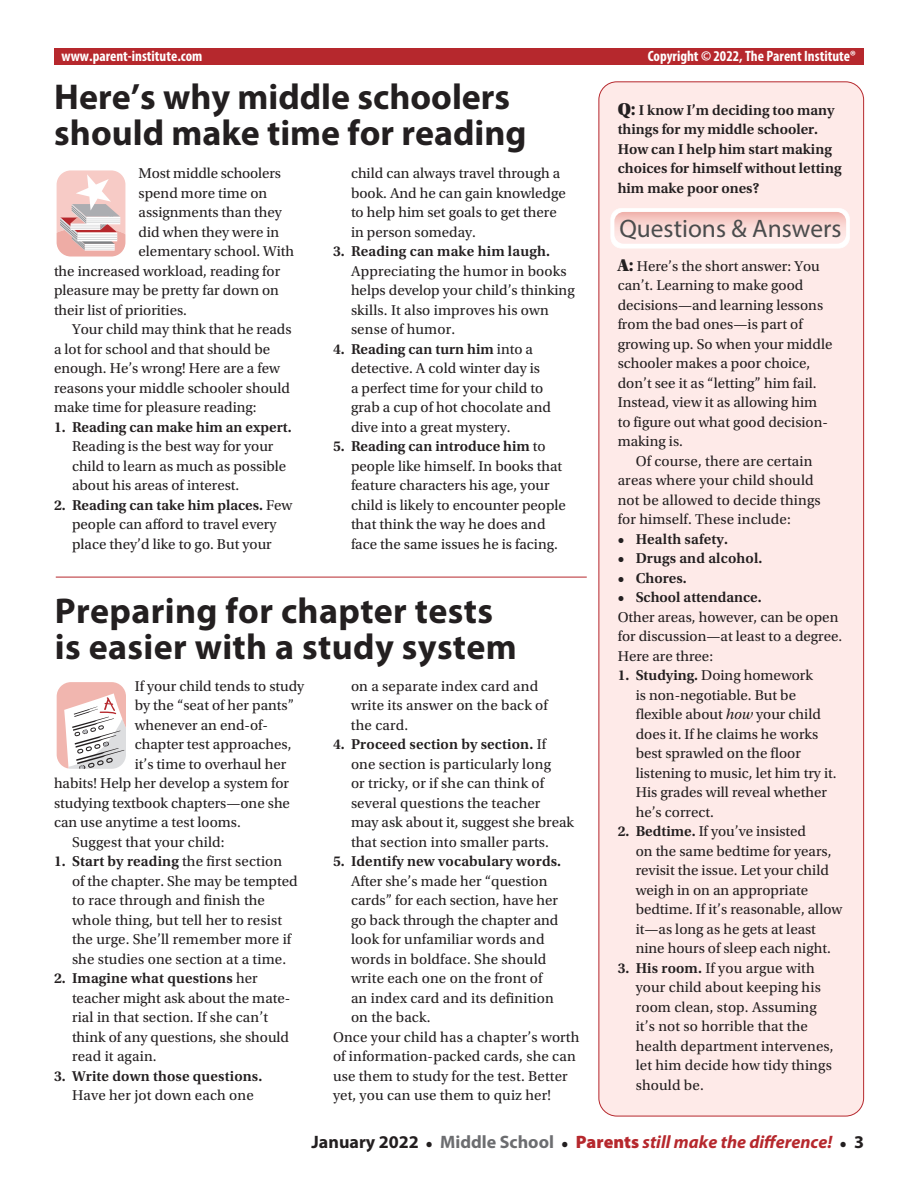
<style>
.page{position:relative;width:918px;height:1188px;background:#fff}
.page>*{position:absolute;margin:0;border:0;box-sizing:border-box;transform-origin:0 0}
.t1{font:700 36px/36px "Myriad Pro";letter-spacing:.01em;color:#231f20}
.t2{font:25.35px "Block Berthold BQ";color:#4b4c4d}
.t3{font:italic 700 18px "Myriad Pro";color:#b6282d}
.t4{font:15px/19.5px "Utopia Std";color:#231f20}
.t5{font:600 15px/19.5px "Utopia Std";color:#231f20}
.t6{font:700 condensed 15px "Myriad Pro";color:#fff}
.s1{font-weight:600}
.s2{font-family:"Utopia Std Black Headline";font-weight:400;font-size:18px}
.s3{font-family:"Utopia Std Black Headline";font-size:18px}
.s4{font-style:italic}
.s5{font-style:normal;color:#231f20}
.s6{font-family:"Utopia Std";font-style:normal;font-size:15px;color:#231f20}
.s7{font-style:normal;color:#6c6d70}
.s8{font-weight:900;font-style:normal}
</style>
<div class="page">
<div style="left:599px;top:82px;width:265px;height:1034px;background:#feeae8;border-radius:18px"></div>
<div style="left:54px;top:49px;width:810px;height:16px;background:#b6282d"></div>
<svg style="left:56px;top:682px;width:70px;height:87px"></svg>
<svg style="left:56px;top:170px;width:70px;height:87px"></svg>
<hr style="left:56px;top:577px;width:531px;height:1px;background:#b6282d">
<div style="left:610px;top:208px;width:240px;height:40px;background:#fff"></div>
<img style="left:614px;top:212px;width:232px;height:32px">
<p class="t6" style="left:62px;top:46px;width:142px">www.parent-institute.com</p>
<p class="t6" style="left:648px;top:46px;width:210px">Copyright © 2022, The Parent Institute®</p>
<h1 class="t1" style="left:54px;top:77px;width:474px">Here’s why middle schoolers should make time for reading</h1>
<p class="t4" style="left:139px;top:164px;width:144px">Most middle schoolers</p>
<p class="t4" style="left:139px;top:183px;width:130px">spend more time on</p>
<p class="t4" style="left:139px;top:203px;width:145px">assignments than they</p>
<p class="t4" style="left:139px;top:222px;width:142px">did when they were in</p>
<p class="t4" style="left:139px;top:242px;width:157px">elementary school. With</p>
<p class="t4" style="left:54px;top:261px;width:228px">the increased workload, reading for</p>
<p class="t4" style="left:54px;top:281px;width:227px">pleasure may be pretty far down on</p>
<p class="t4" style="left:54px;top:300px;width:135px">their list of priorities.</p>
<p class="t4" style="left:72px;top:320px;width:221px">Your child may think that he reads</p>
<p class="t4" style="left:54px;top:339px;width:218px">a lot for school and that should be</p>
<p class="t4" style="left:54px;top:359px;width:227px">enough. He’s wrong! Here are a few</p>
<p class="t4" style="left:54px;top:378px;width:237px">reasons your middle schooler should</p>
<p class="t4" style="left:54px;top:398px;width:204px">make time for pleasure reading:</p>
<p class="t5" style="left:54px;top:417px;width:239px">1. Reading can make him an expert.</p>
<p class="t4" style="left:72px;top:437px;width:216px">Reading is the best way for your child to learn as much as possible about his areas of interest.</p>
<p class="t4" style="left:54px;top:495px;width:240px;text-align:center"><span class="s1">2. Reading can take him places.</span> Few people can afford to travel every place they’d like to go. But your</p>
<p class="t4" style="left:351px;top:164px;width:216px">child can always travel through a book. And he can gain knowledge to help him set goals to get there in person someday.</p>
<p class="t5" style="left:333px;top:242px;width:218px">3. Reading can make him laugh.</p>
<p class="t4" style="left:351px;top:261px;width:225px">Appreciating the humor in books helps develop your child’s thinking skills. It also improves his own sense of humor.</p>
<p class="t4" style="left:351px;top:339px;width:201px;text-indent:-18px"><span class="s1">4. Reading can turn him</span> into a detective. A cold winter day is a perfect time for your child to grab a cup of hot chocolate and dive into a great mystery.</p>
<p class="t4" style="left:351px;top:437px;width:216px;text-indent:-18px"><span class="s1">5. Reading can introduce him</span> to people like himself. In books that feature characters his age, your child is likely to encounter people that think the way he does and face the same issues he is facing.</p>
<h1 class="t1" style="left:55px;top:592px;width:463px">Preparing for chapter tests is easier with a study system</h1>
<p class="t4" style="left:135px;top:676px;width:171px">If your child tends to study</p>
<p class="t4" style="left:135px;top:696px;width:161px">by the “seat of her pants”</p>
<p class="t4" style="left:135px;top:715px;width:135px">whenever an end-of-</p>
<p class="t4" style="left:135px;top:735px;width:158px">chapter test approaches,</p>
<p class="t4" style="left:135px;top:754px;width:153px">it’s time to overhaul her</p>
<p class="t4" style="left:54px;top:774px;width:237px">habits! Help her develop a system for</p>
<p class="t4" style="left:54px;top:793px;width:238px">studying textbook chapters—one she</p>
<p class="t4" style="left:54px;top:813px;width:188px">can use anytime a test looms.</p>
<p class="t4" style="left:72px;top:832px;width:154px">Suggest that your child:</p>
<p class="t4" style="left:72px;top:852px;width:227px;text-indent:-18px"><span class="s1">1. Start by reading</span> the first section of the chapter. She may be tempted to race through and finish the whole thing, but tell her to resist the urge. She’ll remember more if she studies one section at a time.</p>
<p class="t4" style="left:72px;top:969px;width:220px;text-indent:-18px"><span class="s1">2. Imagine what questions</span> her teacher might ask about the mate&shy;rial in that section. If she can’t think of any questions, she should read it again.</p>
<p class="t5" style="left:54px;top:1066px;width:210px">3. Write down those questions.</p>
<p class="t4" style="left:72px;top:1086px;width:183px">Have her jot down each one</p>
<p class="t4" style="left:351px;top:676px;width:198px">on a separate index card and write its answer on the back of the card.</p>
<p class="t4" style="left:351px;top:735px;width:225px;text-indent:-18px"><span class="s1">4. Proceed section by section.</span> If one section is particularly long<br>or tricky, or if she can think of several questions the teacher<br>may ask about it, suggest she break that section into smaller parts.</p>
<p class="t5" style="left:333px;top:852px;width:230px">5. Identify new vocabulary words.</p>
<p class="t4" style="left:351px;top:871px;width:198px">After she’s made her “question</p>
<p class="t4" style="left:351px;top:891px;width:209px">cards” for each section, have her</p>
<p class="t4" style="left:351px;top:910px;width:209px">go back through the chapter and</p>
<p class="t4" style="left:351px;top:930px;width:195px">look for unfamiliar words and</p>
<p class="t4" style="left:351px;top:949px;width:197px">words in boldface. She should</p>
<p class="t4" style="left:351px;top:969px;width:193px">write each one on the front of</p>
<p class="t4" style="left:351px;top:988px;width:204px">an index card and its definition</p>
<p class="t4" style="left:351px;top:1008px;width:81px">on the back.</p>
<p class="t4" style="left:333px;top:1027px;width:248px">Once your child has a chapter’s worth</p>
<p class="t4" style="left:333px;top:1047px;width:244px">of information-packed cards, she can</p>
<p class="t4" style="left:333px;top:1066px;width:236px">use them to study for the test. Better</p>
<p class="t4" style="left:333px;top:1086px;width:219px">yet, you can use them to quiz her!</p>
<p class="t5" style="left:618px;top:100px;width:225px"><span class="s2">Q:</span> I know I’m deciding too many things for my middle schooler.<br>How can I help him start making choices for himself without letting him make poor ones?</p>
<h2 class="t2" style="left:619px;top:213px;width:224px">Questions &amp; Answers</h2>
<p class="t4" style="left:618px;top:257px;width:216px"><span class="s3">A:</span> Here’s the short answer: You can’t. Learning to make good decisions—and learning lessons from the bad ones—is part of growing up. So when your middle schooler makes a poor choice, don’t see it as “letting” him fail.<br>Instead, view it as allowing him to figure out what good decision&shy;making is.</p>
<p class="t4" style="left:618px;top:452px;width:204px;text-indent:18px">Of course, there are certain areas where your child should not be allowed to decide things for himself. These include:</p>
<p class="t5" style="left:618px;top:529px;width:112px">• Health safety.</p>
<p class="t5" style="left:618px;top:549px;width:146px">• Drugs and alcohol.</p>
<p class="t5" style="left:618px;top:568px;width:70px">• Chores.</p>
<p class="t5" style="left:618px;top:588px;width:145px">• School attendance.</p>
<p class="t4" style="left:618px;top:608px;width:226px">Other areas, however, can be open for discussion—at least to a degree.<br>Here are three:</p>
<p class="t4" style="left:636px;top:666px;width:202px;text-indent:-18px"><span class="s1">1. Studying.</span> Doing homework<br>is non-negotiable. But be flexible about <span class="s4">how</span> your child does it. If he claims he works best sprawled on the floor listening to music, let him try it.<br>His grades will reveal whether he’s correct.</p>
<p class="t4" style="left:636px;top:822px;width:208px;text-indent:-18px"><span class="s1">2. Bedtime.</span> If you’ve insisted<br>on the same bedtime for years, revisit the issue. Let your child weigh in on an appropriate bedtime. If it’s reasonable, allow it—as long as he gets at least nine hours of sleep each night.</p>
<p class="t4" style="left:636px;top:959px;width:199px;text-indent:-18px"><span class="s1">3. His room.</span> If you argue with your child about keeping his room clean, stop. Assuming it’s not so horrible that the health department intervenes, let him decide how tidy things should be.</p>
<p class="t3" style="left:312px;top:1130px;width:554px"><span class="s5">January 2022</span> <span class="s6">•</span> <span class="s7">Middle School</span> <span class="s6">•</span> <span class="s8">Parents</span> still make the difference! <span class="s6">•</span> <span class="s5">3</span></p>
</div>
